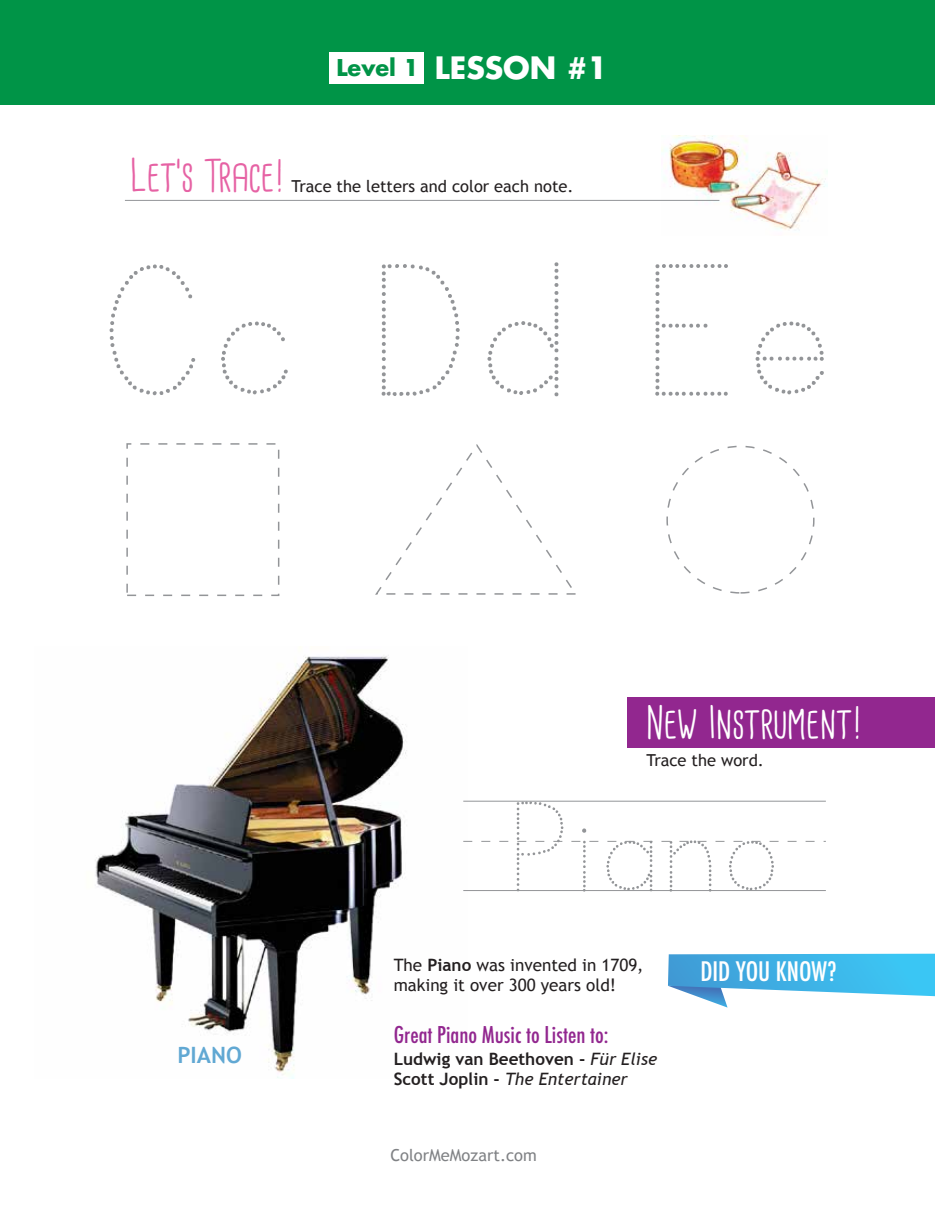
<style>
.page{position:relative;width:935px;height:1215px;background:#fff}
.page>*{position:absolute;margin:0;border:0;box-sizing:border-box;transform-origin:0 0}
.t1{font:220.5px "KG Primary Dots";color:#939598}
.t2{font:150px "KG Primary Dots";color:#939598}
.t3{font:45px "Cardenio Modern";color:#fff}
.t4{font:45px "Cardenio Modern";color:#e662a4}
.t5{font:700 30px "Futura Std";color:#fff}
.t6{font:500 condensed 26.1px "Futura";color:#fff}
.t7{font:500 condensed 22.5px "Futura";color:#92278f}
.t8{font:700 22.5px "Trebuchet MS";color:#61a8d3}
.t9{font:700 17.1px/20.5px "Trebuchet MS";color:#231f20}
.t10{font:17.1px/20.5px "Trebuchet MS";color:#231f20}
.t11{font:16.5px "Trebuchet MS";color:#231f20}
.t12{font:16.5px "Trebuchet MS";color:#808285}
.s1{font-size:22.5px;color:#009447}
.s2{font-weight:700}
.s3{font-weight:400;font-style:italic}
</style>
<div class="page">
<img style="left:661px;top:135px;width:166px;height:96px">
<hr style="left:125px;top:200px;width:594px;height:1px;background:#939598">
<div style="left:0;top:0;width:934px;height:104px;background:#009447"></div>
<div style="left:329px;top:52px;width:95px;height:32px;background:#fff"></div>
<div style="left:126px;top:443px;width:153px;height:153px;border:2px dashed #939598"></div>
<svg style="left:375px;top:444px;width:201px;height:151px"></svg>
<img style="left:95px;top:655px;width:372px;height:423px">
<hr style="left:463px;top:801px;width:362px;height:1px;background:#939598">
<svg style="left:463px;top:841px;width:362px;height:1px"></svg>
<hr style="left:463px;top:890px;width:362px;height:1px;background:#939598">
<div style="left:627px;top:698px;width:307px;height:50px;background:#92278f"></div>
<svg style="left:668px;top:954px;width:266px;height:54px"></svg>
<h3 class="t5" style="left:336px;top:48px;width:273px"><span class="s1">Level 1</span> LESSON #1</h3>
<h3 class="t4" style="left:129px;top:149px;width:157px">Let’s Trace!</h3>
<p class="t11" style="left:291px;top:176px;width:283px">Trace the letters and color each note.</p>
<h1 class="t1" style="left:94px;top:227px;width:743px">Cc Dd Ee</h1>
<h3 class="t3" style="left:646px;top:696px;width:218px">New Instrument!</h3>
<h3 class="t8" style="left:177px;top:1041px;width:66px">PIANO</h3>
<p class="t11" style="left:646px;top:751px;width:119px">Trace the word.</p>
<h2 class="t2" style="left:508px;top:776px;width:276px">Piano</h2>
<p class="t10" style="left:393px;top:955px;width:251px">The <span class="s2">Piano</span> was invented in 1709, making it over 300 years old!</p>
<h3 class="t6" style="left:700px;top:955px;width:138px">DID YOU KNOW?</h3>
<h3 class="t7" style="left:393px;top:1020px;width:216px">Great Piano Music to Listen to:</h3>
<p class="t9" style="left:393px;top:1048px;width:265px">Ludwig van Beethoven - <span class="s3">Für Elise<br></span>Scott Joplin - <span class="s3">The Entertainer</span></p>
<p class="t12" style="left:390px;top:1145px;width:148px">ColorMeMozart.com</p>
</div>
